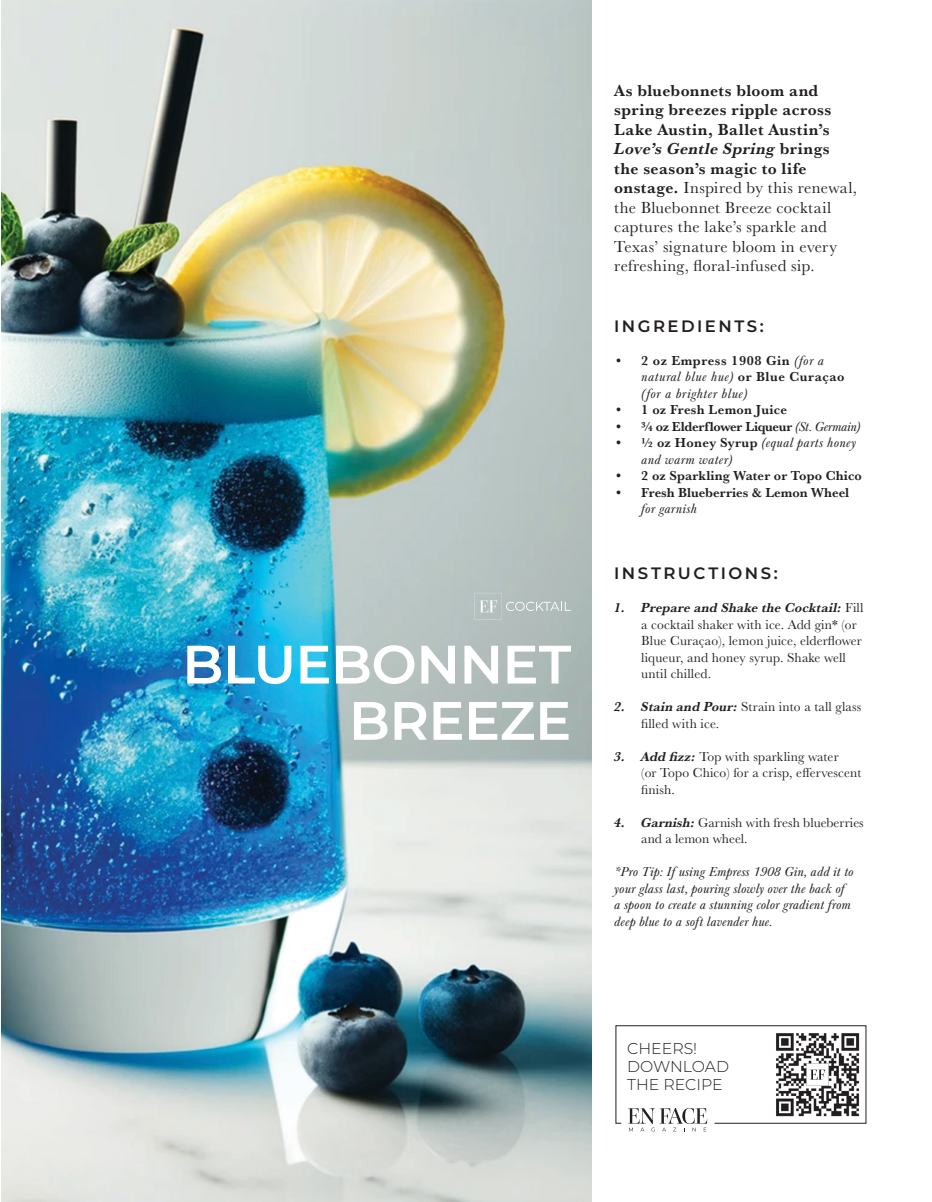
<style>
.page{position:relative;width:932px;height:1202px;background:#fff}
.page>*{position:absolute;margin:0;border:0;box-sizing:border-box;transform-origin:0 0}
.Program_Staff_Name{font:600 54px "Montserrat";letter-spacing:-.01em;color:#fff}
.Staff_Department{font:16.5px/19.5px "Baskerville URW";letter-spacing:.025em;color:#231f20}
.Staff_Department-2{font:600 16.5px "Montserrat";letter-spacing:.15em;color:#231f20}
.t1{font:300 15.75px/18.5px "Montserrat";color:#231f20}
.t2{font:13.5px/16.5px "Baskerville URW";letter-spacing:.01em;color:#231f20}
.Serif_Body_Copy{font:italic 13.5px/16.5px "Baskerville URW";letter-spacing:.01em;color:#231f20}
.Serif_Body_Copy-2{font:italic 13.5px/16.5px "Baskerville URW";letter-spacing:.04em;color:#231f20}
.t3{font:700 13.5px/16.5px "Baskerville URW";color:#231f20}
.t4{font:700 13.5px "Baskerville URW";letter-spacing:-.02em;color:#231f20}
.t5{font:700 13.5px "Baskerville URW";letter-spacing:.02em;color:#231f20}
.s1{font-weight:700}
.s2{font-weight:700;font-style:italic}
.s3{font-weight:700;font-style:normal}
.s4{font-weight:400;font-style:italic}
</style>
<div class="page">
<img style="left:1px;top:0;width:590px;height:1202px">
<svg style="left:615px;top:1025px;width:251px;height:106px"></svg>
<img style="left:771px;top:1028px;width:92px;height:92px">
<svg style="left:475px;top:593px;width:96px;height:27px;background:#b8c3c1"></svg>
<p class="Program_Staff_Name" style="left:182px;top:626px;width:390px">BLUEBONNET</p>
<p class="Program_Staff_Name" style="left:349px;top:682px;width:224px">BREEZE</p>
<p class="Staff_Department" style="left:614px;top:80px;width:244px"><span class="s1">As bluebonnets bloom and spring breezes ripple across<br>Lake Austin, Ballet Austin’s<br></span><span class="s2">Love’s Gentle Spring</span> <span class="s1">brings the season’s magic to life onstage.</span> Inspired by this renewal, the Bluebonnet Breeze cocktail captures the lake’s sparkle and<br>Texas’ signature bloom in every refreshing, floral-infused sip.</p>
<p class="Staff_Department-2" style="left:614px;top:314px;width:151px">INGREDIENTS:</p>
<p class="Serif_Body_Copy-2" style="left:641px;top:352px;width:205px;text-indent:-27px"><span class="s3">• 2 oz Empress 1908 Gin</span> (for a natural blue hue) <span class="s3">or Blue Curaçao </span>(for a brighter blue)</p>
<p class="t5" style="left:614px;top:400px;width:174px">• 1 oz Fresh Lemon Juice</p>
<p class="t4" style="left:614px;top:416px;width:248px">• ¾ oz Elderflower Liqueur <span class="s4">(St. Germain)</span></p>
<p class="Serif_Body_Copy" style="left:641px;top:435px;width:216px;text-indent:-27px"><span class="s3">• ½ oz Honey Syrup</span> (equal parts honey and warm water)</p>
<p class="t3" style="left:614px;top:467px;width:249px">• 2 oz Sparkling Water or Topo Chico</p>
<p class="t3" style="left:641px;top:483px;width:209px;text-indent:-27px">• Fresh Blueberries &amp; Lemon Wheel <span class="s4">for garnish</span></p>
<p class="Staff_Department-2" style="left:614px;top:561px;width:165px">INSTRUCTIONS:</p>
<p class="t2" style="left:641px;top:599px;width:224px;text-indent:-27px"><span class="s2">1. Prepare and Shake the Cocktail:</span> Fill a cocktail shaker with ice. Add gin* (or Blue Curaçao), lemon juice, elderflower liqueur, and honey syrup. Shake well until chilled.</p>
<p class="t2" style="left:641px;top:698px;width:222px;text-indent:-27px"><span class="s2">2. Stain and Pour:</span> Strain into a tall glass filled with ice.</p>
<p class="t2" style="left:641px;top:747px;width:222px;text-indent:-27px"><span class="s2">3. Add fizz:</span> Top with sparkling water<br>(or Topo Chico) for a crisp, effervescent finish.</p>
<p class="t2" style="left:641px;top:813px;width:224px;text-indent:-27px"><span class="s2">4. Garnish:</span> Garnish with fresh blueberries and a lemon wheel.</p>
<p class="Serif_Body_Copy" style="left:614px;top:864px;width:241px">*Pro Tip: If using Empress 1908 Gin, add it to your glass last, pouring slowly over the back of a spoon to create a stunning color gradient from deep blue to a soft lavender hue.</p>
<p class="t1" style="left:627px;top:1038px;width:103px">CHEERS!<br>DOWNLOAD<br>THE RECIPE</p>
</div>
